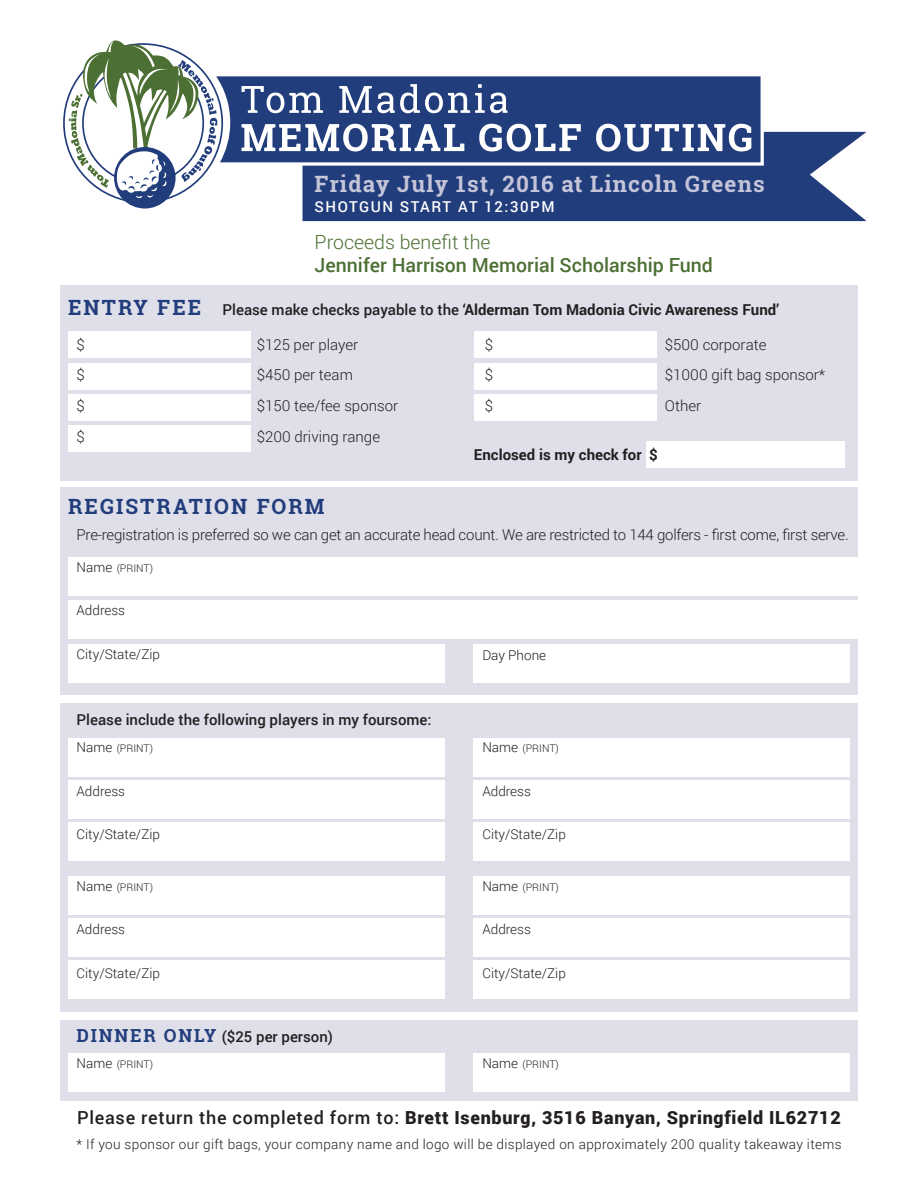
<style>
.page{position:relative;width:918px;height:1188px;background:#fff}
.page>*{position:absolute;margin:0;border:0;box-sizing:border-box;transform-origin:0 0}
.t1{font:700 22.5px "Roboto Slab";letter-spacing:.05em;color:#c5c5d9}
.t2{font:700 21px "Roboto Slab";letter-spacing:.1em;color:#223d7c}
.t3{font:500 19.5px/23.4px "Roboto";color:#4c6f33}
.t4{font:900 18px "Roboto";letter-spacing:.04em;color:#231f20}
.t5{font:700 18px "Roboto Slab";color:#223d7c}
.t6{font:300 15px "Roboto";letter-spacing:-.015em;color:#231f20}
.t7{font:700 15px "Roboto";color:#231f20}
.t8{font:500 15px "Roboto";color:#231f20}
.t9{font:500 15px "Roboto";letter-spacing:.1em;color:#fff}
.t10{font:300 13.5px "Roboto";color:#231f20}
.t11{font:300 13.5px "Roboto";letter-spacing:.025em;color:#231f20}
.t12{font:300 10.5px "Roboto";color:#231f20}
.s1{font-weight:300}
.s2{font-weight:500}
.s3{font-size:13.5px}
.s4{font-family:"Roboto Slab";font-weight:700;font-size:18px;color:#223d7c}
</style>
<div class="page">
<div style="left:60px;top:285px;width:798px;height:195px;background:#dfdfea"></div>
<div style="left:60px;top:487px;width:798px;height:208px;background:#dfdfea"></div>
<div style="left:60px;top:703px;width:798px;height:309px;background:#dfdfea"></div>
<div style="left:60px;top:1020px;width:798px;height:81px;background:#dfdfea"></div>
<div style="left:68px;top:332px;width:183px;height:26px;background:#fff"></div>
<div style="left:68px;top:363px;width:183px;height:26px;background:#fff"></div>
<div style="left:68px;top:394px;width:183px;height:27px;background:#fff"></div>
<div style="left:68px;top:425px;width:183px;height:27px;background:#fff"></div>
<div style="left:474px;top:332px;width:183px;height:26px;background:#fff"></div>
<div style="left:474px;top:363px;width:183px;height:26px;background:#fff"></div>
<div style="left:474px;top:394px;width:183px;height:27px;background:#fff"></div>
<div style="left:68px;top:557px;width:790px;height:39px;background:#fff"></div>
<div style="left:68px;top:738px;width:376px;height:38px;background:#fff"></div>
<div style="left:68px;top:1053px;width:376px;height:39px;background:#fff"></div>
<div style="left:68px;top:877px;width:376px;height:38px;background:#fff"></div>
<div style="left:474px;top:738px;width:376px;height:38px;background:#fff"></div>
<div style="left:474px;top:1053px;width:376px;height:39px;background:#fff"></div>
<div style="left:474px;top:877px;width:376px;height:38px;background:#fff"></div>
<div style="left:68px;top:780px;width:376px;height:39px;background:#fff"></div>
<div style="left:68px;top:919px;width:376px;height:38px;background:#fff"></div>
<div style="left:474px;top:780px;width:376px;height:39px;background:#fff"></div>
<div style="left:474px;top:919px;width:376px;height:38px;background:#fff"></div>
<div style="left:68px;top:822px;width:376px;height:38px;background:#fff"></div>
<div style="left:68px;top:961px;width:376px;height:38px;background:#fff"></div>
<div style="left:474px;top:822px;width:376px;height:38px;background:#fff"></div>
<div style="left:474px;top:961px;width:376px;height:38px;background:#fff"></div>
<div style="left:68px;top:601px;width:790px;height:38px;background:#fff"></div>
<div style="left:68px;top:644px;width:376px;height:38px;background:#fff"></div>
<div style="left:474px;top:644px;width:376px;height:38px;background:#fff"></div>
<div style="left:646px;top:441px;width:199px;height:27px;background:#fff"></div>
<svg style="left:303px;top:132px;width:564px;height:89px;fill:#223d7c"></svg>
<div style="left:217px;top:76px;width:544px;height:86px;background:#223d7c"></div>
<svg style="left:242px;top:86px;width:81px;height:27px"></svg>
<svg style="left:339px;top:84px;width:169px;height:29px"></svg>
<svg style="left:242px;top:124px;width:222px;height:27px"></svg>
<svg style="left:479px;top:124px;width:102px;height:27px"></svg>
<svg style="left:596px;top:124px;width:155px;height:27px"></svg>
<div style="left:114px;top:147px;width:62px;height:62px;background:#223d7c;border-radius:50%"></div>
<svg style="left:69px;top:40px;width:148px;height:158px"></svg>
<p class="t2" style="left:68px;top:293px;width:135px">ENTRY FEE</p>
<p class="t1" style="left:315px;top:168px;width:452px">Friday July 1st, 2016 at Lincoln Greens</p>
<p class="t3" style="left:315px;top:229px;width:400px"><span class="s1">Proceeds benefit the<br></span>Jennifer Harrison Memorial Scholarship Fund</p>
<p class="t9" style="left:315px;top:196px;width:228px">shotgun start at 12:30pm</p>
<p class="t7" style="left:223px;top:299px;width:558px"><span class="s2">Please make checks payable to the</span> ‘Alderman Tom Madonia Civic Awareness Fund’</p>
<p class="t6" style="left:77px;top:334px;width:10px">$</p>
<p class="t6" style="left:257px;top:334px;width:103px">$125 per player</p>
<p class="t6" style="left:77px;top:365px;width:10px">$</p>
<p class="t6" style="left:257px;top:365px;width:98px">$450 per team</p>
<p class="t6" style="left:77px;top:395px;width:10px">$</p>
<p class="t6" style="left:257px;top:395px;width:143px">$150 tee/fee sponsor</p>
<p class="t6" style="left:77px;top:426px;width:10px">$</p>
<p class="t6" style="left:257px;top:426px;width:125px">$200 driving range</p>
<p class="t6" style="left:485px;top:334px;width:10px">$</p>
<p class="t6" style="left:665px;top:334px;width:103px">$500 corporate</p>
<p class="t6" style="left:485px;top:365px;width:10px">$</p>
<p class="t6" style="left:665px;top:365px;width:162px">$1000 gift bag sponsor*</p>
<p class="t6" style="left:485px;top:395px;width:10px">$</p>
<p class="t6" style="left:665px;top:395px;width:38px">Other</p>
<p class="t7" style="left:474px;top:444px;width:185px">Enclosed is my check for $</p>
<p class="t2" style="left:68px;top:492px;width:258px">REGISTRATION FORM</p>
<p class="t6" style="left:77px;top:524px;width:774px">Pre-registration is preferred so we can get an accurate head count. We are restricted to 144 golfers - first come, first serve.</p>
<p class="t12" style="left:77px;top:561px;width:78px"><span class="s3">Name</span> (PRINT)</p>
<p class="t10" style="left:77px;top:601px;width:50px">Address</p>
<p class="t10" style="left:77px;top:645px;width:85px">City/State/Zip</p>
<p class="t8" style="left:77px;top:709px;width:357px">Please include the following players in my foursome:</p>
<p class="t12" style="left:77px;top:741px;width:78px"><span class="s3">Name</span> (PRINT)</p>
<p class="t10" style="left:77px;top:782px;width:50px">Address</p>
<p class="t10" style="left:77px;top:825px;width:85px">City/State/Zip</p>
<p class="t12" style="left:77px;top:880px;width:78px"><span class="s3">Name</span> (PRINT)</p>
<p class="t10" style="left:77px;top:920px;width:50px">Address</p>
<p class="t10" style="left:77px;top:964px;width:85px">City/State/Zip</p>
<p class="t5" style="left:77px;top:1023px;width:29px">Dinner</p>
<p class="t8" style="left:164px;top:1026px;width:171px"><span class="s4">on ly</span> ($25 per person)</p>
<p class="t12" style="left:77px;top:1057px;width:78px"><span class="s3">Name</span> (PRINT)</p>
<p class="t10" style="left:482px;top:646px;width:65px">Day Phone</p>
<p class="t12" style="left:482px;top:741px;width:78px"><span class="s3">Name</span> (PRINT)</p>
<p class="t10" style="left:482px;top:782px;width:50px">Address</p>
<p class="t10" style="left:482px;top:825px;width:85px">City/State/Zip</p>
<p class="t12" style="left:482px;top:880px;width:78px"><span class="s3">Name</span> (PRINT)</p>
<p class="t10" style="left:482px;top:920px;width:50px">Address</p>
<p class="t10" style="left:482px;top:964px;width:85px">City/State/Zip</p>
<p class="t12" style="left:482px;top:1057px;width:78px"><span class="s3">Name</span> (PRINT)</p>
<p class="t4" style="left:77px;top:1105px;width:765px"><span class="s2">Please return the completed form to:</span> Brett Isenburg, 3516 Banyan, Springfield IL62712</p>
<p class="t11" style="left:76px;top:1134px;width:767px">* If you sponsor our gift bags, your company name and logo will be displayed on approximately 200 quality takeaway items</p>
</div>
